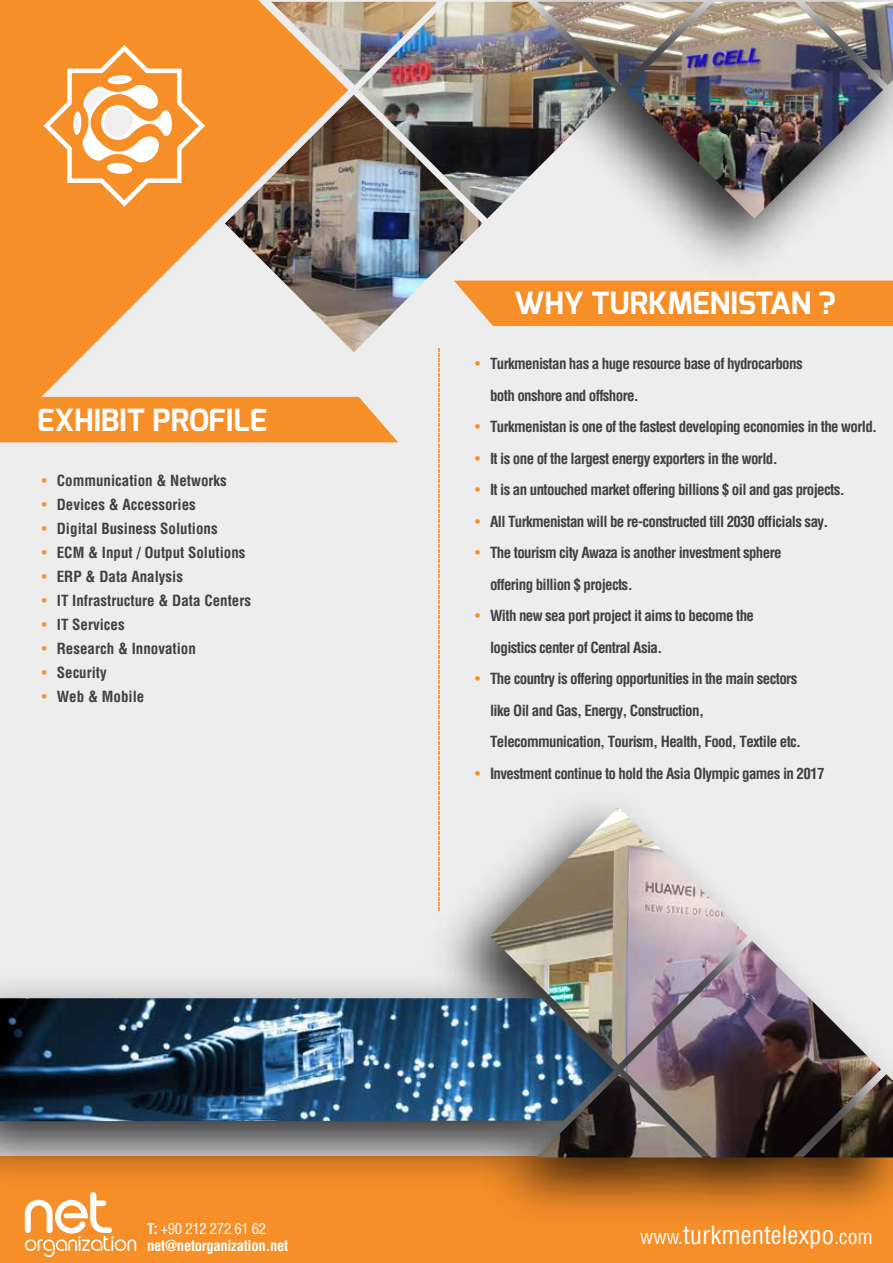
<style>
.page{position:relative;width:893px;height:1263px;background:#ededed}
.page>*{position:absolute;margin:0;border:0;box-sizing:border-box;transform-origin:0 0}
.t1{font:700 30.45px "Exo";color:#fff}
.t2{font:24.75px "Helvetica Cond Normal Tr";color:#fff}
.t3{font:15px/31.5px "Helvetica Cond Bold Tr";letter-spacing:-.04em;color:#404040}
.t4{font:15px/24px "Helvetica Cond Bold Tr";color:#404040}
.t5{font:15px/24px "Helvetica Cond Normal Tr";color:#f78f29;text-align:justify}
.t6{font:14.7px "Helvetica Cond Bold Tr";letter-spacing:-.02em;color:#fff}
.t7{font:14.7px "Helvetica Cond Normal Tr";letter-spacing:-.02em;color:#fff}
.s1{font-family:"Helvetica Cond Bold Tr"}
.s2{font-size:19.8px}
</style>
<div class="page">
<img style="left:447px;top:0;width:446px;height:327px">
<img style="left:616px;top:2px;width:277px;height:217px">
<svg style="left:0;top:0;width:348px;height:397px;fill:#f78f29"></svg>
<div style="left:0;top:397px;width:398px;height:45px;background:#f78f29"></div>
<img style="left:438px;top:753px;width:455px;height:510px">
<img style="left:490px;top:807px;width:403px;height:350px">
<img style="left:0;top:924px;width:749px;height:339px">
<img style="left:0;top:998px;width:614px;height:123px">
<svg style="left:438px;top:352px;width:1px;height:558px"></svg>
<img style="left:271px;top:2px;width:345px;height:217px">
<img style="left:225px;top:95px;width:258px;height:257px">
<svg style="left:31px;top:33px;width:186px;height:186px"></svg>
<svg style="left:25px;top:1192px;width:111px;height:65px"></svg>
<h1 class="t1" style="left:37px;top:400px;width:231px">EXHIBIT PROFILE</h1>
<p class="t5" style="left:42px;top:468px;width:6px">• • • • • • • • • •</p>
<p class="t4" style="left:57px;top:468px;width:196px">Communication &amp; Networks<br>Devices &amp; Accessories<br>Digital Business Solutions<br>ECM &amp; Input / Output Solutions<br>ERP &amp; Data Analysis<br>IT Infrastructure &amp; Data Centers<br>IT Services<br>Research &amp; Innovation<br>Security<br>Web &amp; Mobile</p>
<p class="t7" style="left:147px;top:1220px;width:121px"><span class="s1">T:</span> +90 212 272 61 62</p>
<p class="t6" style="left:147px;top:1236px;width:143px">net@netorganization.net</p>
<h1 class="t1" style="left:514px;top:284px;width:323px">WHY TURKMENISTAN ?</h1>
<p class="t5" style="left:475px;top:351px;width:6px">•</p>
<p class="t5" style="left:475px;top:411px;width:6px;line-height:31.5px">• • • • •</p>
<p class="t5" style="left:475px;top:603px;width:6px">•</p>
<p class="t5" style="left:475px;top:666px;width:6px">•</p>
<p class="t5" style="left:475px;top:761px;width:6px">•</p>
<p class="t3" style="left:490px;top:348px;width:389px">Turkmenistan has a huge resource base of hydrocarbons<br>both onshore and offshore.<br>Turkmenistan is one of the fastest developing economies in the world.<br>It is one of the largest energy exporters in the world.<br>It is an untouched market offering billions $ oil and gas projects.<br>All Turkmenistan will be re-constructed till 2030 officials say.<br>The tourism city Awaza is another investment sphere<br>offering billion $ projects.<br>With new sea port project it aims to become the<br>logistics center of Central Asia.<br>The country is offering opportunities in the main sectors<br>like Oil and Gas, Energy, Construction,<br>Telecommunication, Tourism, Health, Food, Textile etc.<br>Investment continue to hold the Asia Olympic games in 2017</p>
<h2 class="t2" style="left:640px;top:1220px;width:234px"><span class="s2">www.</span>turkmentelexpo<span class="s2">.com</span></h2>
</div>
